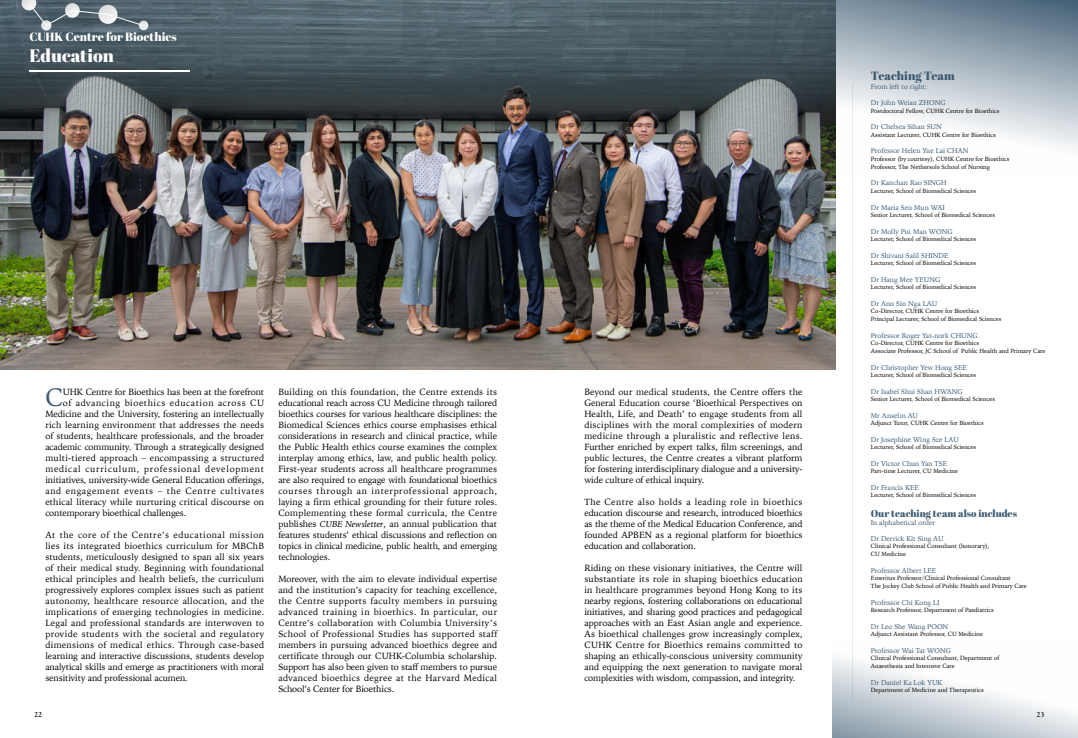
<style>
.page{position:relative;width:1078px;height:738px;background:#fff}
.page>*{position:absolute;margin:0;border:0;box-sizing:border-box;transform-origin:0 0}
.t1{font:24.8px "Iowan Old Style";color:#3e5b72}
.t2{font:18px "Abril Fatface";color:#fff}
.t3{font:12px "Abril Fatface";color:#fff}
.t4{font:12px "Abril Fatface";color:#3e5b72}
.t5{font:10px "Abril Fatface";color:#3e5b72}
.t6{font:9px/11px "Iowan Old Style";letter-spacing:-.01em;color:#000;text-align:justify}
.t7{font:9px "Iowan Old Style";letter-spacing:.015em;color:#000}
.t8{font:9px "Iowan Old Style";letter-spacing:.02em;color:#000}
.t9{font:9px "Iowan Old Style";letter-spacing:.025em;color:#000}
.t10{font:9px "Iowan Old Style";letter-spacing:.08em;color:#000}
.t11{font:9px "Iowan Old Style";letter-spacing:.07em;color:#000}
.t12{font:9px "Iowan Old Style";letter-spacing:.06em;color:#000}
.t13{font:700 8px "Goudy Old Style T";color:#000}
.t14{font:7px "Iowan Old Style";color:#3e5b72}
.t15{font:6px/8px "Iowan Old Style";color:#000}
.s1{font-style:italic}
</style>
<div class="page">
<svg style="left:832px;top:639px;width:245px;height:98px"></svg>
<svg style="left:835px;top:0;width:242px;height:173px"></svg>
<img style="left:0;top:0;width:835px;height:369px">
<hr style="left:29px;top:70px;width:161px;height:1px;background:#fff">
<svg style="left:22px;top:0;width:126px;height:30px;background:#707e86"></svg>
<hr style="left:851px;top:82px;width:1px;height:616px;background:#3e5b72">
<h3 class="t3" style="left:29px;top:28px;width:149px">CUHK Centre for Bioethics</h3>
<h2 class="t2" style="left:29px;top:43px;width:86px">Education</h2>
<h1 class="t1" style="left:45px;top:374px;width:19px">C</h1>
<p class="t6" style="left:63px;top:385px;width:203px">UHK Centre for Bioethics has been at the forefront</p>
<p class="t12" style="left:63px;top:394px;width:203px">of advancing bioethics education across CU</p>
<p class="t6" style="left:45px;top:407px;width:220px">Medicine and the University, fostering an intellectually</p>
<p class="t8" style="left:45px;top:416px;width:220px">rich learning environment that addresses the needs</p>
<p class="t6" style="left:45px;top:429px;width:220px">of students, healthcare professionals, and the broader</p>
<p class="t6" style="left:45px;top:440px;width:220px">academic community. Through a strategically designed</p>
<p class="t9" style="left:45px;top:449px;width:220px">multi-tiered approach – encompassing a structured</p>
<p class="t10" style="left:45px;top:460px;width:220px">medical curriculum, professional development</p>
<p class="t6" style="left:45px;top:473px;width:220px">initiatives, university-wide General Education offerings,</p>
<p class="t11" style="left:45px;top:482px;width:220px">and engagement events – the Centre cultivates</p>
<p class="t7" style="left:45px;top:493px;width:220px">ethical literacy while nurturing critical discourse on</p>
<p class="t6" style="left:45px;top:506px;width:142px">contemporary bioethical challenges.</p>
<p class="t6" style="left:45px;top:528px;width:220px">At the core of the Centre’s educational mission lies its integrated bioethics curriculum for MBChB students, meticulously designed to span all six years of their medical study. Beginning with foundational ethical principles and health beliefs, the curriculum progressively explores complex issues such as patient autonomy, healthcare resource allocation, and the implications of emerging technologies in medicine.<br>Legal and professional standards are interwoven to provide students with the societal and regulatory dimensions of medical ethics. Through case-based learning and interactive discussions, students develop analytical skills and emerge as practitioners with moral sensitivity and professional acumen.</p>
<p class="t6" style="left:278px;top:385px;width:220px">Building on this foundation, the Centre extends its educational reach across CU Medicine through tailored bioethics courses for various healthcare disciplines: the Biomedical Sciences ethics course emphasises ethical considerations in research and clinical practice, while the Public Health ethics course examines the complex interplay among ethics, law, and public health policy.<br>First-year students across all healthcare programmes are also required to engage with foundational bioethics courses through an interprofessional approach, laying a firm ethical grounding for their future roles.<br>Complementing these formal curricula, the Centre publishes <span class="s1">CUBE Newsletter</span>, an annual publication that features students’ ethical discussions and reflection on topics in clinical medicine, public health, and emerging technologies.</p>
<p class="t6" style="left:278px;top:572px;width:220px">Moreover, with the aim to elevate individual expertise and the institution’s capacity for teaching excellence, the Centre supports faculty members in pursuing advanced training in bioethics. In particular, our Centre’s collaboration with Columbia University’s School of Professional Studies has supported staff members in pursuing advanced bioethics degree and certificate through our CUHK-Columbia scholarship.<br>Support has also been given to staff members to pursue advanced bioethics degree at the Harvard Medical School’s Center for Bioethics.</p>
<p class="t6" style="left:584px;top:385px;width:220px">Beyond our medical students, the Centre offers the General Education course ‘Bioethical Perspectives on Health, Life, and Death’ to engage students from all disciplines with the moral complexities of modern medicine through a pluralistic and reflective lens.<br>Further enriched by expert talks, film screenings, and public lectures, the Centre creates a vibrant platform for fostering interdisciplinary dialogue and a university&shy;wide culture of ethical inquiry.</p>
<p class="t6" style="left:584px;top:495px;width:220px">The Centre also holds a leading role in bioethics education discourse and research, introduced bioethics as the theme of the Medical Education Conference, and founded APBEN as a regional platform for bioethics education and collaboration.</p>
<p class="t6" style="left:584px;top:561px;width:220px">Riding on these visionary initiatives, the Centre will substantiate its role in shaping bioethics education in healthcare programmes beyond Hong Kong to its nearby regions, fostering collaborations on educational initiatives, and sharing good practices and pedagogical approaches with an East Asian angle and experience.<br>As bioethical challenges grow increasingly complex, CUHK Centre for Bioethics remains committed to shaping an ethically-conscious university community and equipping the next generation to navigate moral complexities with wisdom, compassion, and integrity.</p>
<h3 class="t4" style="left:870px;top:67px;width:85px">Teaching Team</h3>
<p class="t14" style="left:870px;top:81px;width:58px">From left to right:</p>
<p class="t14" style="left:870px;top:97px;width:76px">Dr John Weian ZHONG</p>
<p class="t15" style="left:870px;top:106px;width:130px">Postdoctoral Fellow, CUHK Centre for Bioethics</p>
<p class="t14" style="left:870px;top:121px;width:72px">Dr Chelsea Sihan SUN</p>
<p class="t15" style="left:870px;top:130px;width:126px">Assistant Lecturer, CUHK Centre for Bioethics</p>
<p class="t14" style="left:870px;top:145px;width:99px">Professor Helen Yue Lai CHAN</p>
<p class="t15" style="left:870px;top:154px;width:140px;line-height:8.5px">Professor (by courtesy), CUHK Centre for Bioethics<br>Professor, The Nethersole School of Nursing</p>
<p class="t14" style="left:870px;top:177px;width:77px">Dr Kanchan Rao SINGH</p>
<p class="t15" style="left:870px;top:186px;width:107px">Lecturer, School of Biomedical Sciences</p>
<p class="t14" style="left:870px;top:201px;width:75px">Dr Maria Sen Mun WAI</p>
<p class="t15" style="left:870px;top:210px;width:126px">Senior Lecturer, School of Biomedical Sciences</p>
<p class="t14" style="left:870px;top:225px;width:83px">Dr Molly Pui Man WONG</p>
<p class="t15" style="left:870px;top:234px;width:107px">Lecturer, School of Biomedical Sciences</p>
<p class="t14" style="left:870px;top:249px;width:79px">Dr Shivani Salil SHINDE</p>
<p class="t15" style="left:870px;top:258px;width:107px">Lecturer, School of Biomedical Sciences</p>
<p class="t14" style="left:870px;top:273px;width:71px">Dr Hang Mee YEUNG</p>
<p class="t15" style="left:870px;top:282px;width:107px">Lecturer, School of Biomedical Sciences</p>
<p class="t14" style="left:870px;top:297px;width:68px">Dr Ann Sin Nga LAU</p>
<p class="t15" style="left:870px;top:306px;width:132px">Co-Director, CUHK Centre for Bioethics<br>Principal Lecturer, School of Biomedical Sciences</p>
<p class="t14" style="left:870px;top:329px;width:108px">Professor Roger Yat-nork CHUNG</p>
<p class="t15" style="left:870px;top:338px;width:176px">Co-Director, CUHK Centre for Bioethics<br>Associate Professor, JC School of Public Health and Primary Care</p>
<p class="t14" style="left:870px;top:361px;width:97px">Dr Christopher Yew Hong SEE</p>
<p class="t15" style="left:870px;top:370px;width:107px">Lecturer, School of Biomedical Sciences</p>
<p class="t14" style="left:870px;top:385px;width:93px">Dr Isabel Shui Shan HWANG</p>
<p class="t15" style="left:870px;top:394px;width:126px">Senior Lecturer, School of Biomedical Sciences</p>
<p class="t14" style="left:870px;top:409px;width:49px">Mr Anselm AU</p>
<p class="t15" style="left:870px;top:418px;width:114px">Adjunct Tutor, CUHK Centre for Bioethics</p>
<p class="t14" style="left:870px;top:433px;width:89px">Dr Josephine Wing Sze LAU</p>
<p class="t15" style="left:870px;top:442px;width:107px">Lecturer, School of Biomedical Sciences</p>
<p class="t14" style="left:870px;top:457px;width:78px">Dr Victor Chun Yan TSE</p>
<p class="t15" style="left:870px;top:466px;width:88px">Part-time Lecturer, CU Medicine</p>
<p class="t14" style="left:870px;top:481px;width:50px">Dr Francis KEE</p>
<p class="t15" style="left:870px;top:490px;width:107px">Lecturer, School of Biomedical Sciences</p>
<p class="t5" style="left:870px;top:505px;width:147px">Our teaching team also includes</p>
<p class="t14" style="left:870px;top:516px;width:66px">In alphabetical order</p>
<p class="t14" style="left:870px;top:532px;width:74px">Dr Derrick Kit Sing AU</p>
<p class="t15" style="left:870px;top:541px;width:120px">Clinical Professional Consultant (honorary),<br>CU Medicine</p>
<p class="t14" style="left:870px;top:564px;width:67px">Professor Albert LEE</p>
<p class="t15" style="left:870px;top:573px;width:157px">Emeritus Professor/Clinical Professional Consultant<br>The Jockey Club School of Public Health and Primary Care</p>
<p class="t14" style="left:870px;top:596px;width:70px">Professor Chi Kong LI</p>
<p class="t15" style="left:870px;top:605px;width:124px">Research Professor, Department of Paediatrics</p>
<p class="t14" style="left:870px;top:620px;width:79px">Dr Leo She Wang POON</p>
<p class="t15" style="left:870px;top:629px;width:113px">Adjunct Assistant Professor, CU Medicine</p>
<p class="t14" style="left:870px;top:644px;width:82px">Professor Wai Tat WONG</p>
<p class="t15" style="left:870px;top:653px;width:130px">Clinical Professional Consultant, Department of<br>Anaesthesia and Intensive Care</p>
<p class="t14" style="left:870px;top:676px;width:73px">Dr Daniel Ka Lok YUK</p>
<p class="t15" style="left:870px;top:685px;width:114px">Department of Medicine and Therapeutics</p>
<p class="t13" style="left:34px;top:709px;width:9px">22</p>
<p class="t13" style="left:1036px;top:709px;width:9px">23</p>
</div>
